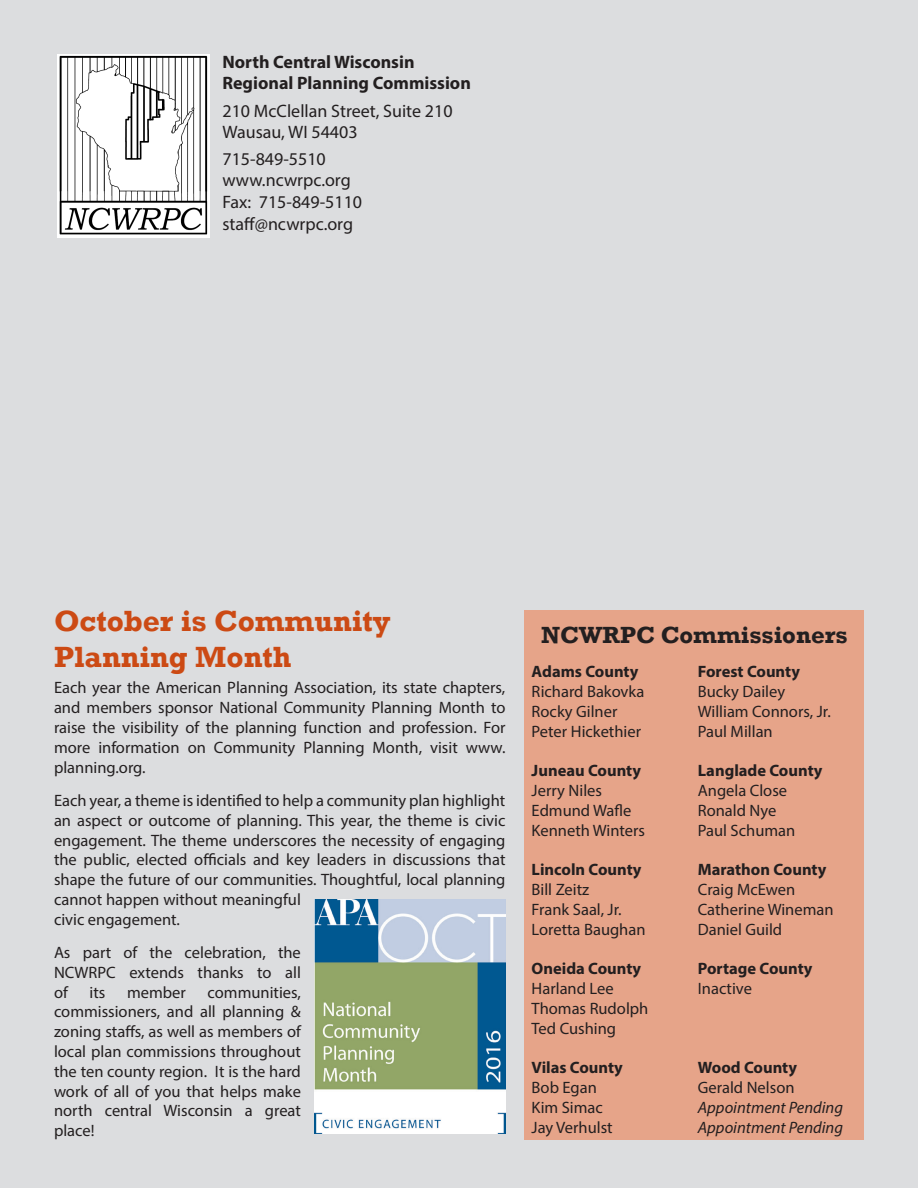
<style>
.page{position:relative;width:918px;height:1188px;background:#dcdddf}
.page>*{position:absolute;margin:0;border:0;box-sizing:border-box;transform-origin:0 0}
.Article_Header{font:700 30px "Rockwell";color:#cc4a14}
.t1{font:700 24px "Rockwell";color:#231f20}
.t2{font:18px "Myriad Pro";color:#231f20}
.t3{font:700 18px "Myriad Pro";color:#231f20}
.Article_Body{font:16.5px/19.8px "Myriad Pro";color:#231f20;text-align:justify}
.t4{font:700 16.5px "Myriad Pro";color:#231f20}
.t5{font:italic 16.5px "Myriad Pro";color:#231f20}
</style>
<div class="page">
<img style="left:58px;top:54px;width:152px;height:184px">
<div style="left:525px;top:658px;width:339px;height:482px;background:#e6a489"></div>
<div style="left:525px;top:610px;width:339px;height:48px;background:#e6a489"></div>
<img style="left:314px;top:899px;width:191px;height:235px">
<p class="t3" style="left:222px;top:50px;width:194px">North Central Wisconsin</p>
<p class="t3" style="left:222px;top:71px;width:250px">Regional Planning Commission</p>
<p class="t2" style="left:222px;top:100px;width:232px">210 McClellan Street, Suite 210</p>
<p class="t2" style="left:222px;top:121px;width:137px">Wausau, WI 54403</p>
<p class="t2" style="left:222px;top:148px;width:105px">715-849-5510</p>
<p class="t2" style="left:222px;top:169px;width:130px">www.ncwrpc.org</p>
<p class="t2" style="left:222px;top:191px;width:141px">Fax: 715-849-5110</p>
<p class="t2" style="left:222px;top:212px;width:132px">staff@ncwrpc.org</p>
<p class="Article_Header" style="left:54px;top:603px;width:338px">October is Community</p>
<p class="Article_Header" style="left:54px;top:639px;width:239px">Planning Month</p>
<p class="Article_Body" style="left:54px;top:678px;width:453px">Each year the American Planning Association, its state chapters, and members sponsor National Community Planning Month to raise the visibility of the planning function and profession. For more information on Community Planning Month, visit www. planning.org.</p>
<p class="Article_Body" style="left:54px;top:790px;width:453px;text-align:left">Each year, a theme is identified to help a community plan highlight an aspect or outcome of planning. This year, the theme is civic engagement. The theme underscores the necessity of engaging the public, elected officials and key leaders in discussions that shape the future of our communities. Thoughtful, local planning cannot happen without meaningful<br>civic engagement.</p>
<p class="Article_Body" style="left:54px;top:942px;width:248px">As part of the celebration, the NCWRPC extends thanks to all of</p>
<p class="Article_Body" style="left:90px;top:982px;width:17px">its</p>
<p class="Article_Body" style="left:127px;top:982px;width:60px">member</p>
<p class="Article_Body" style="left:54px;top:982px;width:248px;text-indent:154px">communities, commissioners, and all planning &amp; zoning staffs, as well as members of local plan commissions throughout the ten county region. It is the hard work of all of you that helps make north central Wisconsin a great place!</p>
<p class="t1" style="left:541px;top:620px;width:308px">NCWRPC Commissioners</p>
<p class="t4" style="left:532px;top:661px;width:108px">Adams County</p>
<p class="Article_Body" style="left:532px;top:682px;width:114px">Richard Bakovka</p>
<p class="Article_Body" style="left:532px;top:701px;width:87px">Rocky Gilner</p>
<p class="Article_Body" style="left:532px;top:721px;width:111px">Peter Hickethier</p>
<p class="t4" style="left:532px;top:760px;width:111px">Juneau County</p>
<p class="Article_Body" style="left:532px;top:781px;width:72px">Jerry Niles</p>
<p class="Article_Body" style="left:532px;top:800px;width:101px">Edmund Wafle</p>
<p class="Article_Body" style="left:532px;top:820px;width:115px">Kenneth Winters</p>
<p class="t4" style="left:532px;top:859px;width:111px">Lincoln County</p>
<p class="Article_Body" style="left:532px;top:880px;width:59px">Bill Zeitz</p>
<p class="Article_Body" style="left:532px;top:899px;width:92px">Frank Saal, Jr.</p>
<p class="Article_Body" style="left:532px;top:919px;width:115px">Loretta Baughan</p>
<p class="t4" style="left:532px;top:958px;width:111px">Oneida County</p>
<p class="Article_Body" style="left:532px;top:979px;width:84px">Harland Lee</p>
<p class="Article_Body" style="left:532px;top:998px;width:118px">Thomas Rudolph</p>
<p class="Article_Body" style="left:532px;top:1018px;width:86px">Ted Cushing</p>
<p class="t4" style="left:532px;top:1057px;width:93px">Vilas County</p>
<p class="Article_Body" style="left:532px;top:1078px;width:67px">Bob Egan</p>
<p class="Article_Body" style="left:532px;top:1097px;width:73px">Kim Simac</p>
<p class="Article_Body" style="left:532px;top:1117px;width:83px">Jay Verhulst</p>
<p class="t4" style="left:698px;top:661px;width:104px">Forest County</p>
<p class="Article_Body" style="left:698px;top:682px;width:89px">Bucky Dailey</p>
<p class="Article_Body" style="left:698px;top:701px;width:134px">William Connors, Jr.</p>
<p class="Article_Body" style="left:698px;top:721px;width:77px">Paul Millan</p>
<p class="t4" style="left:698px;top:760px;width:126px">Langlade County</p>
<p class="Article_Body" style="left:698px;top:781px;width:91px">Angela Close</p>
<p class="Article_Body" style="left:698px;top:800px;width:80px">Ronald Nye</p>
<p class="Article_Body" style="left:698px;top:820px;width:99px">Paul Schuman</p>
<p class="t4" style="left:698px;top:859px;width:130px">Marathon County</p>
<p class="Article_Body" style="left:698px;top:880px;width:99px">Craig McEwen</p>
<p class="Article_Body" style="left:698px;top:899px;width:137px">Catherine Wineman</p>
<p class="Article_Body" style="left:698px;top:919px;width:86px">Daniel Guild</p>
<p class="t4" style="left:698px;top:958px;width:116px">Portage County</p>
<p class="Article_Body" style="left:698px;top:979px;width:56px">Inactive</p>
<p class="t4" style="left:698px;top:1057px;width:101px">Wood County</p>
<p class="Article_Body" style="left:698px;top:1078px;width:98px">Gerald Nelson</p>
<p class="t5" style="left:698px;top:1097px;width:147px">Appointment Pending</p>
<p class="t5" style="left:698px;top:1117px;width:147px">Appointment Pending</p>
</div>
